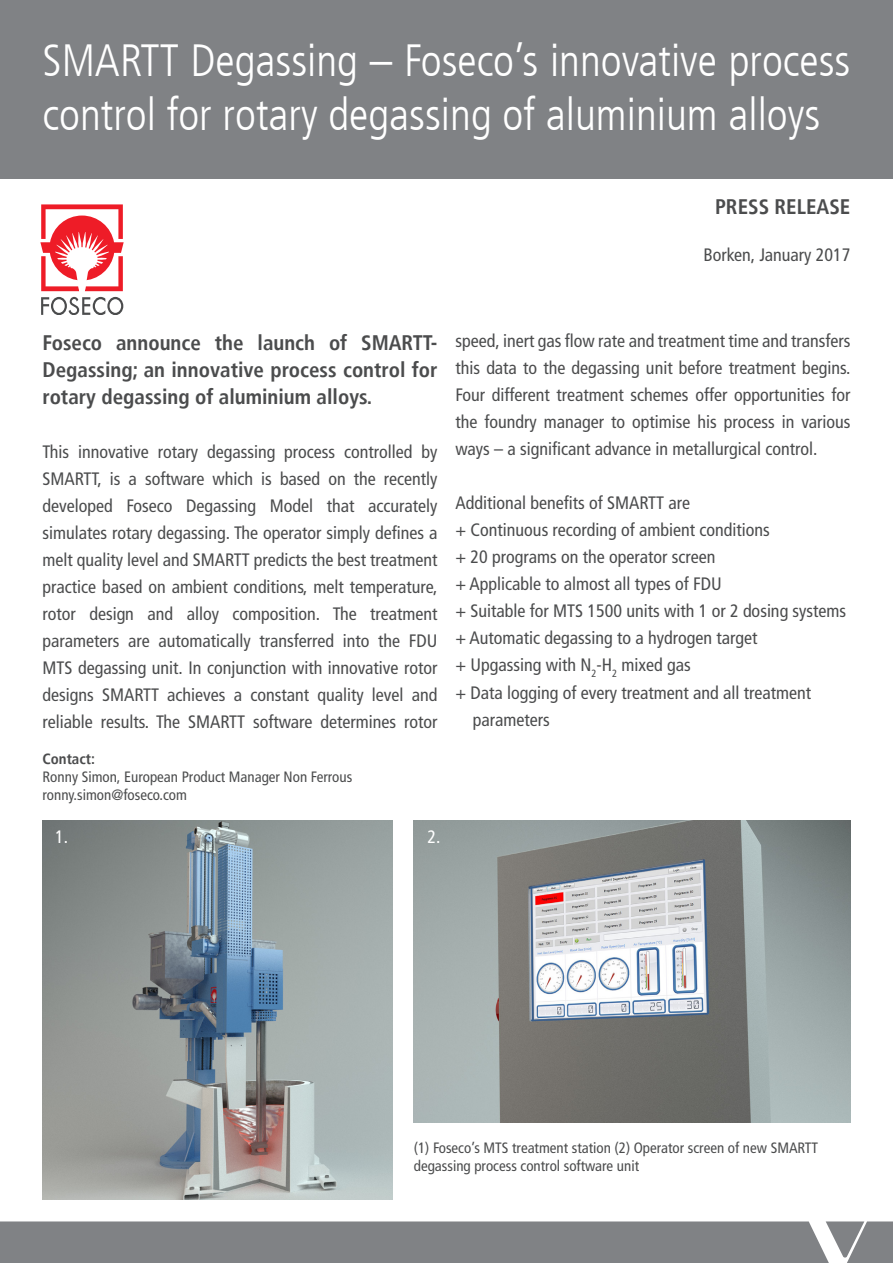
<style>
.page{position:relative;width:893px;height:1263px;background:#fff}
.page>*{position:absolute;margin:0;border:0;box-sizing:border-box;transform-origin:0 0}
.t1{font:300 condensed 45px/54px "Frutiger LT";color:#fff}
.t2{font:700 condensed 21px/27px "Frutiger LT";color:#4b4c4d;text-align:justify}
.t3{font:condensed 18px/27px "Frutiger LT";color:#4b4c4d;text-align:justify}
.t4{font:condensed 18px "Frutiger LT";color:#fff}
.t5{font:condensed 15px/18px "Frutiger LT";color:#4b4c4d}
.t6{font:700 condensed 15px "Frutiger LT";color:#4b4c4d}
</style>
<div class="page">
<div style="left:0;top:0;width:893px;height:179px;background:#808285"></div>
<svg style="left:40px;top:204px;width:84px;height:87px"></svg>
<svg style="left:41px;top:297px;width:82px;height:18px"></svg>
<img style="left:43px;top:820px;width:349px;height:379px">
<img style="left:414px;top:820px;width:436px;height:302px">
<div style="left:0;top:1221px;width:893px;height:42px;background:#808285"></div>
<h1 class="t1" style="left:43px;top:34px;width:809px">SMARTT Degassing – Foseco’s innovative process control for rotary degassing of aluminium alloys</h1>
<p class="t2" style="left:715px;top:193px;width:137px">PRESS RELEASE</p>
<p class="t3" style="left:703px;top:241px;width:149px">Borken, January 2017</p>
<p class="t2" style="left:43px;top:329px;width:396px">Foseco announce the launch of SMARTT-Degassing; an innovative process control for rotary degassing of aluminium alloys.</p>
<p class="t3" style="left:43px;top:438px;width:396px">This innovative rotary degassing process controlled by SMARTT, is a software which is based on the recently developed Foseco Degassing Model that accurately simulates rotary degassing. The operator simply defines a melt quality level and SMARTT predicts the best treatment practice based on ambient conditions, melt temperature, rotor design and alloy composition. The treatment parameters are automatically transferred into the FDU MTS degassing unit. In conjunction with innovative rotor designs SMARTT achieves a constant quality level and reliable results. The SMARTT software determines rotor</p>
<p class="t6" style="left:43px;top:749px;width:54px">Contact:</p>
<p class="t5" style="left:43px;top:767px;width:311px">Ronny Simon, European Product Manager Non Ferrous ronny.simon@foseco.com</p>
<p class="t4" style="left:55px;top:826px;width:14px">1.</p>
<p class="t4" style="left:427px;top:826px;width:14px">2.</p>
<p class="t3" style="left:455px;top:328px;width:396px">speed, inert gas flow rate and treatment time and transfers this data to the degassing unit before treatment begins.<br>Four different treatment schemes offer opportunities for the foundry manager to optimise his process in various ways – a significant advance in metallurgical control.</p>
<p class="t3" style="left:455px;top:490px;width:236px">Additional benefits of SMARTT are</p>
<p class="t3" style="left:455px;top:517px;width:316px">+ Continuous recording of ambient conditions</p>
<p class="t3" style="left:455px;top:544px;width:261px">+ 20 programs on the operator screen</p>
<p class="t3" style="left:455px;top:571px;width:268px">+ Applicable to almost all types of FDU</p>
<p class="t3" style="left:455px;top:598px;width:392px">+ Suitable for MTS 1500 units with 1 or 2 dosing systems</p>
<p class="t3" style="left:455px;top:625px;width:303px">+ Automatic degassing to a hydrogen target</p>
<p class="t3" style="left:455px;top:652px;width:237px">+ Upgassing with N<sub>2</sub>-H<sub>2</sub> mixed gas</p>
<p class="t3" style="left:455px;top:679px;width:357px">+ Data logging of every treatment and all treatment</p>
<p class="t3" style="left:473px;top:706px;width:78px">parameters</p>
<p class="t5" style="left:414px;top:1138px;width:406px">(1) Foseco’s MTS treatment station (2) Operator screen of new SMARTT degassing process control software unit</p>
</div>
